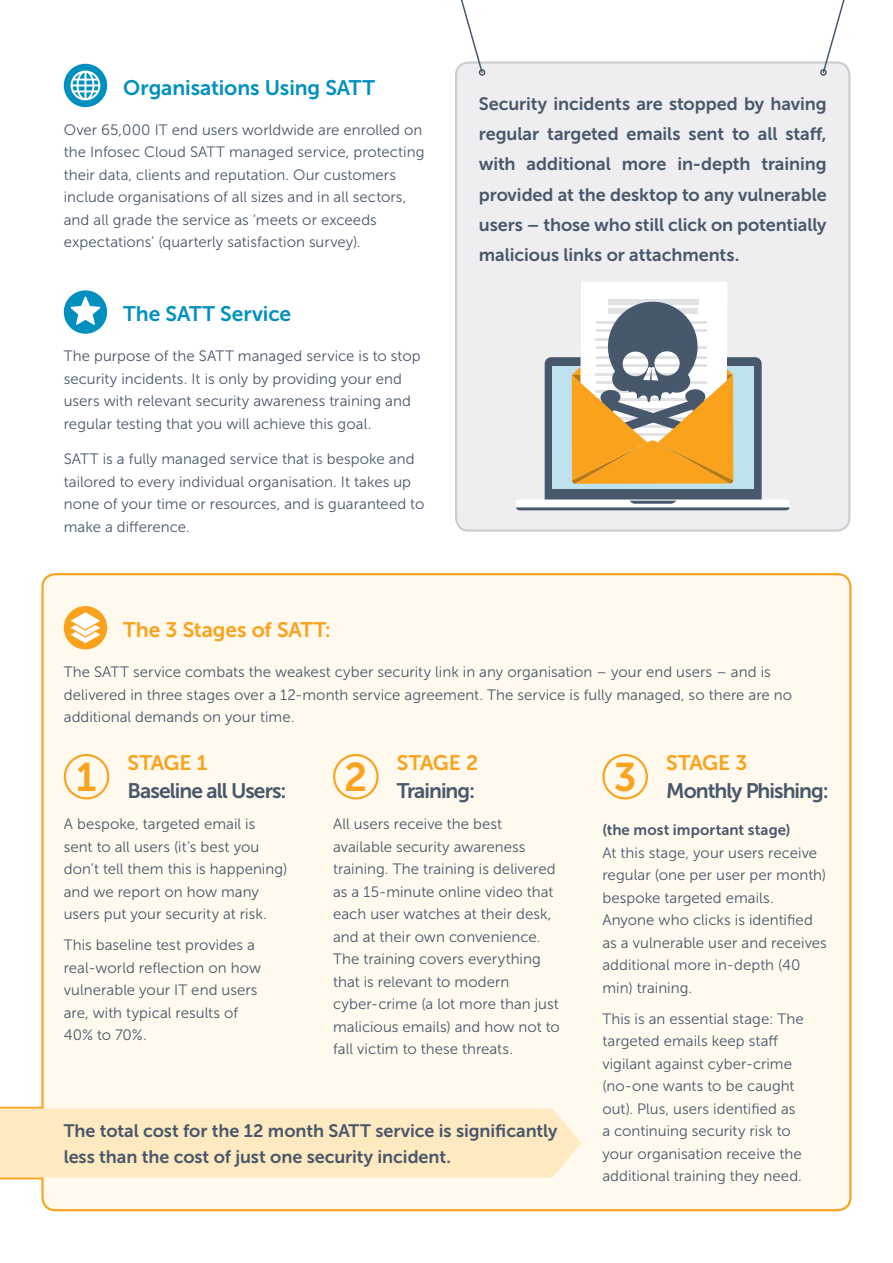
<style>
.page{position:relative;width:893px;height:1263px;background:#fff}
.page>*{position:absolute;margin:0;border:0;box-sizing:border-box;transform-origin:0 0}
.t1{font:39.9px "Museo Sans 700";color:#faa21b}
.t2{font:21px "Museo Sans 700";letter-spacing:-.045em;color:#48586c}
.t3{font:21px "Museo Sans 700";letter-spacing:-.005em;color:#0090bf}
.t4{font:21px "Museo Sans 700";letter-spacing:-.005em;color:#faa21b}
.t5{font:18px/30px "Museo Sans 700";letter-spacing:-.005em;color:#48586c}
.t6{font:15px/22.5px "Museo Sans 300";letter-spacing:.005em;color:#48586c}
.t7{font:15px "Museo Sans 700";letter-spacing:.005em;color:#48586c}
</style>
<div class="page">
<div style="left:456px;top:63px;width:393px;height:468px;background:#eeedef;border-radius:13px"></div>
<div style="left:455px;top:61px;width:395px;height:471px;border:2px solid #cbccd2;border-radius:13px"></div>
<div style="left:0;top:573px;width:852px;height:639px;background:#fff9ee"></div>
<div style="left:0;top:1108px;width:581px;height:69px;background:#ffe9c0"></div>
<div style="left:64px;top:64px;width:43px;height:43px;background:#0090bf;border-radius:50%"></div>
<div style="left:64px;top:290px;width:43px;height:44px;background:#0090bf;border-radius:50%"></div>
<div style="left:64px;top:606px;width:43px;height:43px;background:#faa21b;border-radius:50%"></div>
<div style="left:64px;top:754px;width:45px;height:45px;border:2px solid #faa21b;border-radius:50%"></div>
<div style="left:333px;top:754px;width:46px;height:45px;border:2px solid #faa21b;border-radius:50%"></div>
<div style="left:602px;top:754px;width:46px;height:45px;border:2px solid #faa21b;border-radius:50%"></div>
<div style="left:820px;top:69px;width:7px;height:7px;border:2px solid #48586c;border-radius:50%"></div>
<div style="left:479px;top:69px;width:6px;height:7px;border:2px solid #48586c;border-radius:50%"></div>
<svg style="left:456px;top:0;width:29px;height:75px"></svg>
<svg style="left:821px;top:0;width:28px;height:75px"></svg>
<div style="left:545px;top:357px;width:217px;height:152px;background:#48586c;border-radius:7px"></div>
<svg style="left:516px;top:499px;width:274px;height:11px;background:#c5cad0"></svg>
<div style="left:553px;top:366px;width:201px;height:123px;background:#bee2ee"></div>
<svg style="left:572px;top:282px;width:161px;height:202px;background:#cfb388"></svg>
<svg style="left:70px;top:296px;width:31px;height:29px"></svg>
<svg style="left:71px;top:612px;width:29px;height:31px"></svg>
<svg style="left:71px;top:71px;width:29px;height:29px"></svg>
<h2 class="t3" style="left:123px;top:76px;width:253px">Organisations Using SATT</h2>
<p class="t6" style="left:64px;top:118px;width:362px">Over 65,000 IT end users worldwide are enrolled on the Infosec Cloud SATT managed service, protecting their data, clients and reputation. Our customers include organisations of all sizes and in all sectors, and all grade the service as ‘meets or exceeds expectations’ (quarterly satisfaction survey).</p>
<h2 class="t3" style="left:123px;top:302px;width:169px">The SATT Service</h2>
<p class="t6" style="left:64px;top:345px;width:358px">The purpose of the SATT managed service is to stop security incidents. It is only by providing your end users with relevant security awareness training and regular testing that you will achieve this goal.</p>
<p class="t6" style="left:64px;top:448px;width:362px">SATT is a fully managed service that is bespoke and tailored to every individual organisation. It takes up none of your time or resources, and is guaranteed to make a difference.</p>
<p class="t5" style="left:479px;top:89px;width:349px;text-align:justify">Security incidents are stopped by having regular targeted emails sent to all staff, with additional more in-depth training provided at the desktop to any vulnerable users – those who still click on potentially malicious links or attachments.</p>
<h2 class="t4" style="left:123px;top:618px;width:209px">The 3 Stages of SATT:</h2>
<p class="t6" style="left:64px;top:661px;width:730px">The SATT service combats the weakest cyber security link in any organisation – your end users – and is delivered in three stages over a 12-month service agreement. The service is fully managed, so there are no additional demands on your time.</p>
<h2 class="t4" style="left:128px;top:751px;width:81px">STAGE 1</h2>
<h2 class="t2" style="left:128px;top:779px;width:160px">Baseline all Users:</h2>
<p class="t6" style="left:64px;top:813px;width:225px">A bespoke, targeted email is sent to all users (it’s best you don’t tell them this is happening) and we report on how many users put your security at risk.</p>
<p class="t6" style="left:64px;top:934px;width:199px">This baseline test provides a real-world reflection on how vulnerable your IT end users are, with typical results of<br>40% to 70%.</p>
<h2 class="t4" style="left:397px;top:751px;width:83px">STAGE 2</h2>
<h2 class="t2" style="left:397px;top:779px;width:80px">Training:</h2>
<p class="t6" style="left:333px;top:813px;width:228px">All users receive the best available security awareness training. The training is delivered as a 15-minute online video that each user watches at their desk, and at their own convenience.<br>The training covers everything that is relevant to modern cyber-crime (a lot more than just malicious emails) and how not to fall victim to these threats.</p>
<h2 class="t4" style="left:666px;top:751px;width:83px">STAGE 3</h2>
<h2 class="t2" style="left:666px;top:779px;width:164px">Monthly Phishing:</h2>
<p class="t7" style="left:602px;top:822px;width:190px">(the most important stage)</p>
<p class="t6" style="left:602px;top:841px;width:226px">At this stage, your users receive regular (one per user per month) bespoke targeted emails.<br>Anyone who clicks is identified as a vulnerable user and receives additional more in-depth (40 min) training.</p>
<p class="t6" style="left:602px;top:1007px;width:203px">This is an essential stage: The targeted emails keep staff vigilant against cyber-crime (no-one wants to be caught out). Plus, users identified as a continuing security risk to your organisation receive the additional training they need.</p>
<h1 class="t1" style="left:76px;top:755px;width:22px">1</h1>
<h1 class="t1" style="left:344px;top:755px;width:25px">2</h1>
<h1 class="t1" style="left:614px;top:755px;width:24px">3</h1>
<p class="t5" style="left:64px;top:1118px;width:495px;line-height:25.5px">The total cost for the 12 month SATT service is significantly less than the cost of just one security incident.</p>
</div>
